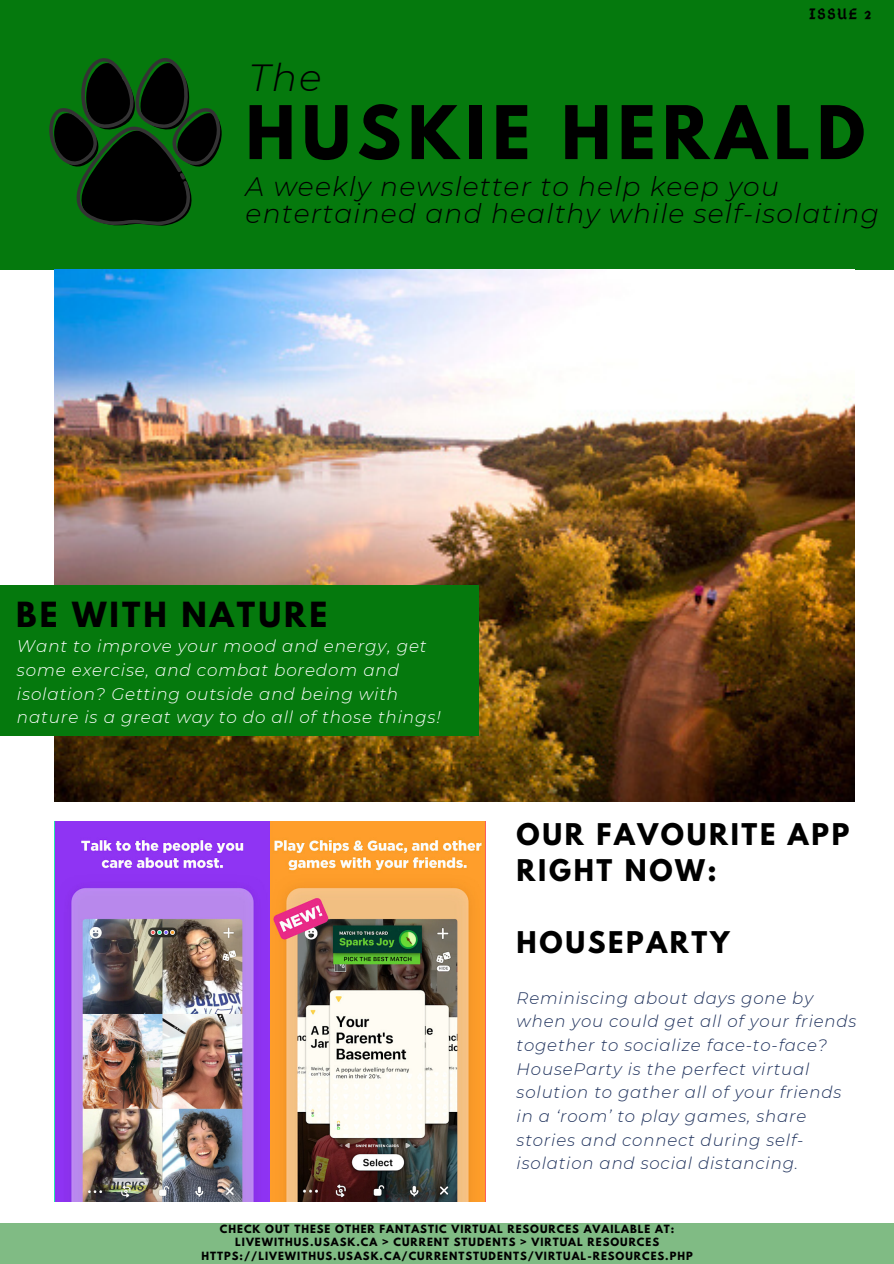
<style>
.page{position:relative;width:894px;height:1264px;background:#fff}
.page>*{position:absolute;margin:0;border:0;box-sizing:border-box;transform-origin:0 0}
.t1{font:700 65.4px "League Spartan";letter-spacing:.1em;color:#000}
.t2{font:italic 300 37.65px "Montserrat";color:#000}
.t3{font:700 30.75px "League Spartan";letter-spacing:.1em;color:#000}
.t4{font:italic 300 26.7px/27px "Montserrat";letter-spacing:.045em;color:#000}
.t5{font:700 26.55px/36px "League Spartan";letter-spacing:.1em;color:#000}
.t6{font:italic 300 16.8px/23.7px "Montserrat";letter-spacing:.05em;color:#fff}
.t7{font:italic 300 16.65px/23.7px "Montserrat";letter-spacing:.05em;color:#1e315c}
.t8{font:15.9px "Abibas";letter-spacing:.1em;color:#000}
.t9{font:700 10.05px/13.5px "League Spartan";letter-spacing:.1em;color:#000;text-align:center}
</style>
<div class="page">
<div style="left:0;top:0;width:893px;height:269px;background:#05790d"></div>
<img style="left:55px;top:269px;width:799px;height:533px">
<div style="left:0;top:585px;width:479px;height:150px;background:#05790d"></div>
<svg style="left:49px;top:58px;width:172px;height:168px"></svg>
<img style="left:55px;top:821px;width:430px;height:380px">
<div style="left:0;top:1222px;width:893px;height:41px;background:#80bb84"></div>
<h2 class="t2" style="left:249px;top:54px;width:74px">The</h2>
<p class="t8" style="left:809px;top:4px;width:64px">ISSUE 2</p>
<h1 class="t1" style="left:245px;top:100px;width:621px">HUSKIE HERALD</h1>
<h3 class="t4" style="left:245px;top:173px;width:634px">A weekly newsletter to help keep you entertained and healthy while self-isolating</h3>
<h3 class="t3" style="left:16px;top:599px;width:312px">BE WITH NATURE</h3>
<p class="t6" style="left:17px;top:634px;width:425px">Want to improve your mood and energy, get some exercise, and combat boredom and isolation? Getting outside and being with nature is a great way to do all of those things!</p>
<h3 class="t5" style="left:516px;top:820px;width:334px">OUR FAVOURITE APP<br>RIGHT NOW:</h3>
<h3 class="t5" style="left:516px;top:928px;width:214px">HOUSEPARTY</h3>
<p class="t7" style="left:516px;top:986px;width:341px">Reminiscing about days gone by when you could get all of your friends together to socialize face-to-face?<br>HouseParty is the perfect virtual solution to gather all of your friends in a ‘room’ to play games, share stories and connect during self&shy;isolation and social distancing.</p>
<p class="t9" style="left:201px;top:1223px;width:492px">CHECK OUT THESE OTHER FANTASTIC VIRTUAL RESOURCES AVAILABLE AT:<br>LIVEWITHUS.USASK.CA &gt; CURRENT STUDENTS &gt; VIRTUAL RESOURCES<br>HTTPS://LIVEWITHUS.USASK.CA/CURRENTSTUDENTS/VIRTUAL-RESOURCES.PHP</p>
</div>
